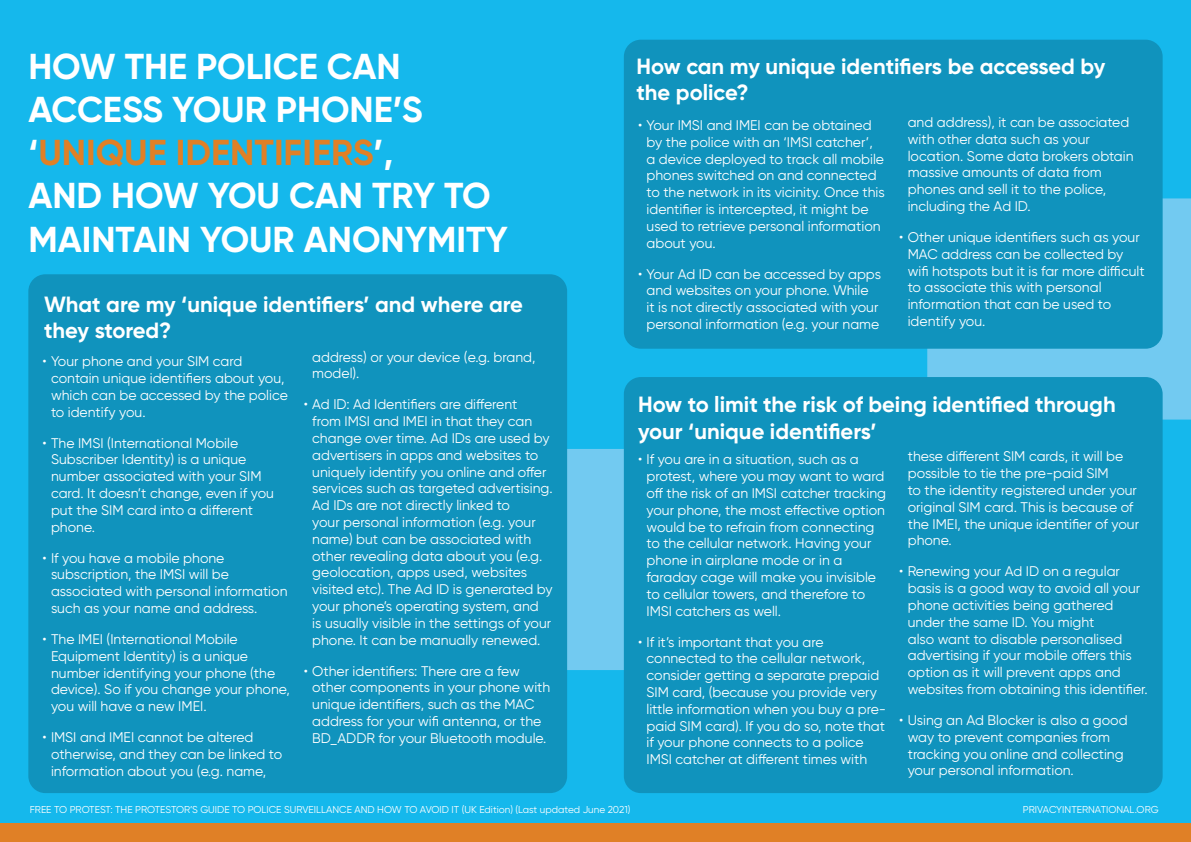
<style>
.page{position:relative;width:1191px;height:842px;background:#15b8ec}
.page>*{position:absolute;margin:0;border:0;box-sizing:border-box;transform-origin:0 0}
.Headings{font:700 36px/43.2px "Gilroy";color:#fff}
.Sub_Headings{font:700 22px/26.4px "Gilroy";color:#fff}
.Bullet_Points{font:14px/16.8px "Gilroy";color:#fff}
.Footnotes{font:10px "Gilroy";color:#fff}
.s1{color:#e08026}
</style>
<div class="page">
<div style="left:411px;top:449px;width:304px;height:221px;background:#72caf1;border-radius:17px"></div>
<div style="left:927px;top:198px;width:264px;height:222px;background:#72caf1"></div>
<div style="left:28px;top:274px;width:539px;height:519px;background:#1093bd;border-radius:17px"></div>
<div style="left:624px;top:40px;width:538px;height:309px;background:#1093bd;border-radius:17px"></div>
<div style="left:624px;top:377px;width:538px;height:416px;background:#1093bd;border-radius:17px"></div>
<div style="left:0;top:823px;width:1191px;height:19px;background:#e08026"></div>
<p class="Headings" style="left:28px;top:44px;width:374px">HOW THE POLICE CAN</p>
<p class="Headings" style="left:28px;top:88px;width:396px">ACCESS YOUR PHONE’S ‘<span class="s1">UNIQUE IDENTIFIERS</span>’,</p>
<p class="Headings" style="left:28px;top:174px;width:481px">AND HOW YOU CAN TRY TO<br>MAINTAIN YOUR ANONYMITY</p>
<p class="Sub_Headings" style="left:44px;top:291px;width:480px">What are my ‘unique identifiers’ and where are they stored?</p>
<p class="Bullet_Points" style="left:51px;top:353px;width:238px;text-indent:-9px">• Your phone and your SIM card contain unique identifiers about you, which can be accessed by the police to identify you.</p>
<p class="Bullet_Points" style="left:51px;top:434px;width:224px;text-indent:-9px">• The IMSI (International Mobile<br>Subscriber Identity) is a unique number associated with your SIM card. It doesn’t change, even if you put the SIM card into a different phone.</p>
<p class="Bullet_Points" style="left:51px;top:549px;width:238px;text-indent:-9px">• If you have a mobile phone subscription, the IMSI will be associated with personal information such as your name and address.</p>
<p class="Bullet_Points" style="left:51px;top:631px;width:240px;text-indent:-9px">• The IMEI (International Mobile<br>Equipment Identity) is a unique number identifying your phone (the device). So if you change your phone, you will have a new IMEI.</p>
<p class="Bullet_Points" style="left:51px;top:729px;width:233px;text-indent:-9px">• IMSI and IMEI cannot be altered otherwise, and they can be linked to information about you (e.g. name,</p>
<p class="Bullet_Points" style="left:312px;top:348px;width:225px">address) or your device (e.g. brand, model).</p>
<p class="Bullet_Points" style="left:312px;top:396px;width:242px;text-indent:-9px">• Ad ID: Ad Identifiers are different<br>from IMSI and IMEI in that they can change over time. Ad IDs are used by advertisers in apps and websites to uniquely identify you online and offer services such as targeted advertising.<br>Ad IDs are not directly linked to<br>your personal information (e.g. your name) but can be associated with other revealing data about you (e.g. geolocation, apps used, websites visited etc). The Ad ID is generated by your phone’s operating system, and<br>is usually visible in the settings of your phone. It can be manually renewed.</p>
<p class="Bullet_Points" style="left:312px;top:662px;width:240px;text-indent:-9px">• Other identifiers: There are a few other components in your phone with unique identifiers, such as the MAC address for your wifi antenna, or the BD_ADDR for your Bluetooth module.</p>
<p class="Sub_Headings" style="left:636px;top:53px;width:470px">How can my unique identifiers be accessed by the police?</p>
<p class="Bullet_Points" style="left:646px;top:117px;width:240px;text-indent:-9px">• Your IMSI and IMEI can be obtained by the police with an ‘IMSI catcher’, a device deployed to track all mobile phones switched on and connected to the network in its vicinity. Once this identifier is intercepted, it might be used to retrieve personal information about you.</p>
<p class="Bullet_Points" style="left:638px;top:265px;width:244px;text-align:center">• Your Ad ID can be accessed by apps and websites on your phone. While<br>it is not directly associated with your personal information (e.g. your name</p>
<p class="Bullet_Points" style="left:907px;top:114px;width:227px">and address), it can be associated with other data such as your location. Some data brokers obtain massive amounts of data from phones and sell it to the police, including the Ad ID.</p>
<p class="Bullet_Points" style="left:907px;top:229px;width:238px;text-indent:-9px">• Other unique identifiers such as your<br>MAC address can be collected by wifi hotspots but it is far more difficult to associate this with personal information that can be used to identify you.</p>
<p class="Sub_Headings" style="left:638px;top:391px;width:479px">How to limit the risk of being identified through your ‘unique identifiers’</p>
<p class="Bullet_Points" style="left:646px;top:451px;width:241px;text-indent:-9px">• If you are in a situation, such as a protest, where you may want to ward off the risk of an IMSI catcher tracking your phone, the most effective option would be to refrain from connecting to the cellular network. Having your phone in airplane mode or in a faraday cage will make you invisible to cellular towers, and therefore to IMSI catchers as well.</p>
<p class="Bullet_Points" style="left:646px;top:633px;width:241px;text-indent:-9px">• If it’s important that you are connected to the cellular network, consider getting a separate prepaid SIM card, (because you provide very little information when you buy a pre&shy;paid SIM card). If you do so, note that if your phone connects to a police IMSI catcher at different times with</p>
<p class="Bullet_Points" style="left:907px;top:448px;width:217px">these different SIM cards, it will be possible to tie the pre-paid SIM</p>
<p class="Bullet_Points" style="left:907px;top:481px;width:233px">to the identity registered under your original SIM card. This is because of the IMEI, the unique identifier of your phone.</p>
<p class="Bullet_Points" style="left:907px;top:563px;width:242px;text-indent:-9px">• Renewing your Ad ID on a regular basis is a good way to avoid all your phone activities being gathered under the same ID. You might<br>also want to disable personalised advertising if your mobile offers this option as it will prevent apps and websites from obtaining this identifier.</p>
<p class="Bullet_Points" style="left:907px;top:711px;width:221px;text-indent:-9px">• Using an Ad Blocker is also a good way to prevent companies from tracking you online and collecting your personal information.</p>
<p class="Footnotes" style="left:30px;top:803px;width:602px">FREE TO PROTEST: THE PROTESTOR’S GUIDE TO POLICE SURVEILLANCE AND HOW TO AVOID IT (UK Edition) (Last updated June 2021)</p>
<p class="Footnotes" style="left:1023px;top:803px;width:137px">PRIVACYINTERNATIONAL.ORG</p>
</div>
